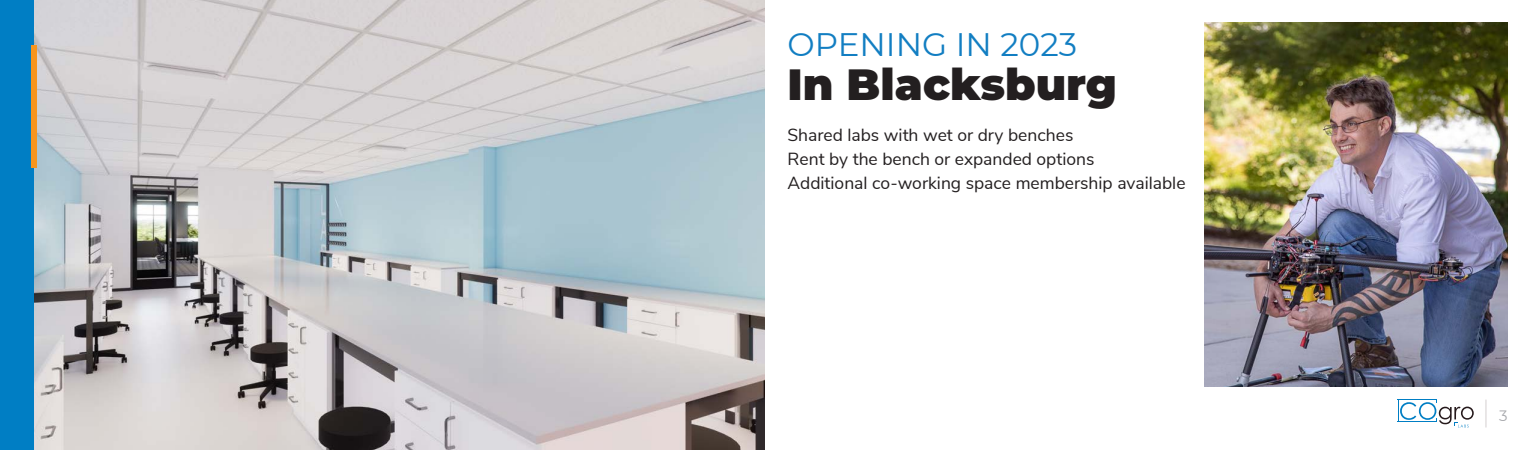
<style>
.page{position:relative;width:1530px;height:450px;background:#fff}
.page>*{position:absolute;margin:0;border:0;box-sizing:border-box;transform-origin:0 0}
.t1{font:900 43.75px "Montserrat";color:#231f20}
.t2{font:32.5px "Montserrat";color:#127ec2}
.t3{font:17.5px "Nunito Sans";color:#231f20}
.t4{font:15px "Montserrat";color:#a8a9ad}
</style>
<div class="page">
<svg style="left:1398px;top:399px;width:76px;height:29px"></svg>
<svg style="left:1486px;top:400px;width:1px;height:28px"></svg>
<img style="left:34px;top:0;width:731px;height:450px">
<div style="left:0;top:0;width:34px;height:450px;background:#007ec4"></div>
<div style="left:31px;top:45px;width:6px;height:123px;background:#f7951d"></div>
<img style="left:1204px;top:22px;width:304px;height:364px">
<p class="t2" style="left:788px;top:22px;width:291px">OPENING IN 2023</p>
<p class="t1" style="left:788px;top:52px;width:331px">In Blacksburg</p>
<p class="t3" style="left:788px;top:123px;width:287px">Shared labs with wet or dry benches</p>
<p class="t3" style="left:788px;top:146px;width:309px">Rent by the bench or expanded options</p>
<p class="t3" style="left:788px;top:170px;width:400px">Additional co-working space membership available</p>
<p class="t4" style="left:1499px;top:405px;width:10px">3</p>
</div>
